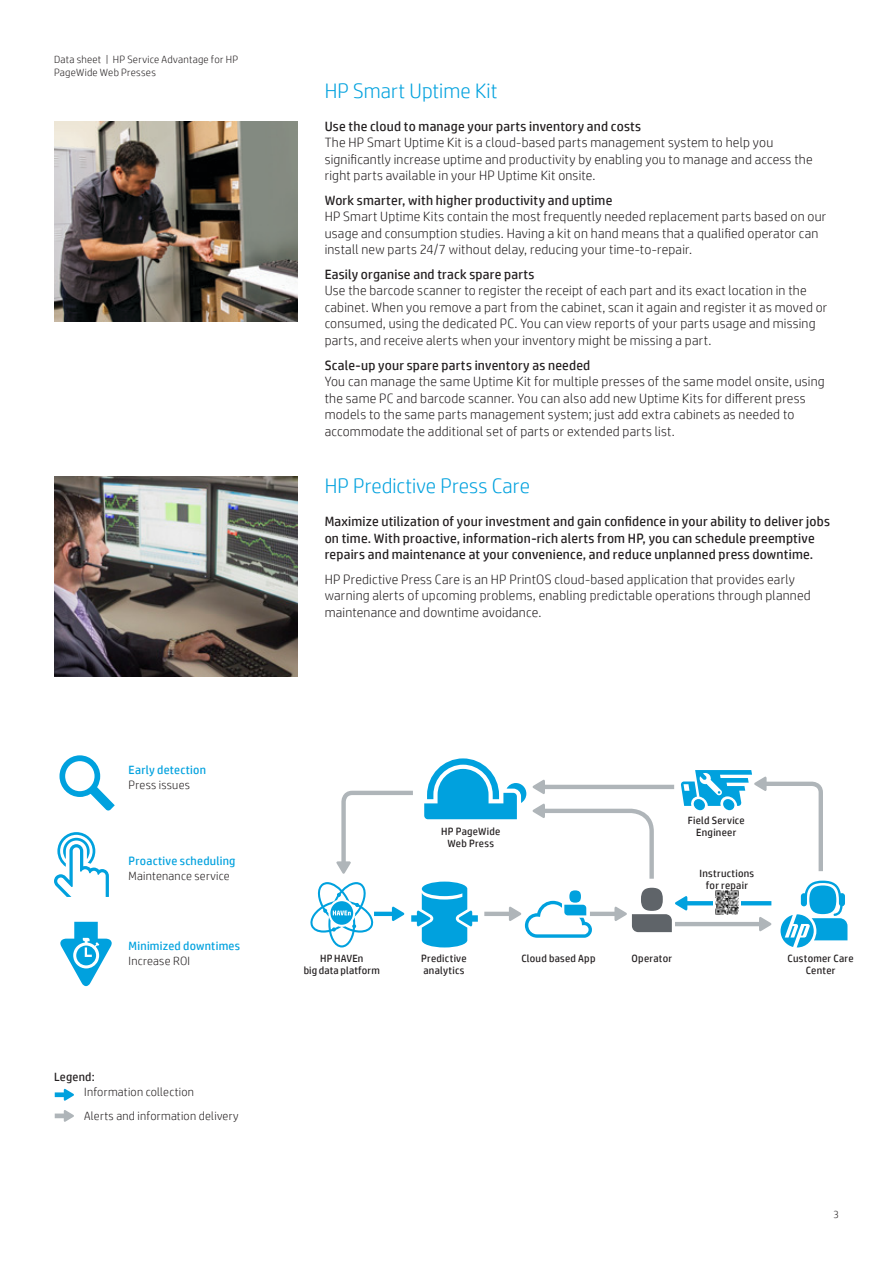
<style>
.page{position:relative;width:893px;height:1263px;background:#fff}
.page>*{position:absolute;margin:0;border:0;box-sizing:border-box;transform-origin:0 0}
.t1{font:300 21px "HP Simplified";color:#00a1de}
.t2{font:300 13.5px/16.5px "HP Simplified";letter-spacing:.015em;color:#231f20}
.t3{font:13.5px/16.5px "HP Simplified";letter-spacing:.015em;color:#231f20}
.t4{font:300 12px/23.5px "HP Simplified";letter-spacing:.02em;color:#231f20}
.t5{font:12px "HP Simplified";letter-spacing:.02em;color:#00a1de}
.t6{font:12px "HP Simplified";letter-spacing:.02em;color:#231f20}
.t7{font:10.5px/12px "HP Simplified";letter-spacing:.025em;color:#231f20;text-align:center}
.t8{font:300 10.5px/13.5px "HP Simplified";letter-spacing:.025em;color:#231f20}
</style>
<div class="page">
<img style="left:54px;top:122px;width:244px;height:200px">
<img style="left:54px;top:477px;width:244px;height:200px">
<svg style="left:64px;top:1089px;width:10px;height:12px"></svg>
<svg style="left:64px;top:1110px;width:10px;height:12px"></svg>
<div style="left:55px;top:1092px;width:11px;height:5px;background:#00a1de"></div>
<div style="left:55px;top:1113px;width:11px;height:5px;background:#afb5b9"></div>
<svg style="left:310px;top:758px;width:537px;height:189px"></svg>
<div style="left:569px;top:890px;width:12px;height:13px;background:#00a1de;border-radius:50%"></div>
<svg style="left:60px;top:922px;width:52px;height:65px"></svg>
<svg style="left:59px;top:755px;width:56px;height:55px"></svg>
<svg style="left:54px;top:832px;width:55px;height:65px"></svg>
<p class="t8" style="left:54px;top:52px;width:186px">Data sheet | HP Service Advantage for HP<br>PageWide Web Presses</p>
<p class="t5" style="left:129px;top:762px;width:79px">Early detection</p>
<p class="t4" style="left:129px;top:773px;width:63px">Press issues</p>
<p class="t5" style="left:129px;top:853px;width:108px">Proactive scheduling</p>
<p class="t4" style="left:129px;top:864px;width:103px">Maintenance service</p>
<p class="t5" style="left:129px;top:938px;width:113px">Minimized downtimes</p>
<p class="t4" style="left:129px;top:948px;width:63px">Increase ROI</p>
<p class="t6" style="left:54px;top:1069px;width:42px">Legend:</p>
<p class="t4" style="left:84px;top:1080px;width:156px">Information collection<br>Alerts and information delivery</p>
<h1 class="t1" style="left:325px;top:77px;width:174px">HP Smart Uptime Kit</h1>
<p class="t3" style="left:325px;top:118px;width:318px">Use the cloud to manage your parts inventory and costs</p>
<p class="t2" style="left:325px;top:134px;width:489px">The HP Smart Uptime Kit is a cloud-based parts management system to help you significantly increase uptime and productivity by enabling you to manage and access the right parts available in your HP Uptime Kit onsite.</p>
<p class="t3" style="left:325px;top:192px;width:289px">Work smarter, with higher productivity and uptime</p>
<p class="t2" style="left:325px;top:208px;width:503px">HP Smart Uptime Kits contain the most frequently needed replacement parts based on our usage and consumption studies. Having a kit on hand means that a qualified operator can install new parts 24/7 without delay, reducing your time-to-repair.</p>
<p class="t3" style="left:325px;top:266px;width:211px">Easily organise and track spare parts</p>
<p class="t2" style="left:325px;top:282px;width:504px">Use the barcode scanner to register the receipt of each part and its exact location in the cabinet. When you remove a part from the cabinet, scan it again and register it as moved or consumed, using the dedicated PC. You can view reports of your parts usage and missing parts, and receive alerts when your inventory might be missing a part.</p>
<p class="t3" style="left:325px;top:356px;width:267px">Scale-up your spare parts inventory as needed</p>
<p class="t2" style="left:325px;top:373px;width:502px">You can manage the same Uptime Kit for multiple presses of the same model onsite, using the same PC and barcode scanner. You can also add new Uptime Kits for different press models to the same parts management system; just add extra cabinets as needed to accommodate the additional set of parts or extended parts list.</p>
<h1 class="t1" style="left:325px;top:472px;width:207px">HP Predictive Press Care</h1>
<p class="t3" style="left:325px;top:513px;width:507px">Maximize utilization of your investment and gain confidence in your ability to deliver jobs on time. With proactive, information-rich alerts from HP, you can schedule preemptive repairs and maintenance at your convenience, and reduce unplanned press downtime.</p>
<p class="t2" style="left:325px;top:570px;width:488px">HP Predictive Press Care is an HP PrintOS cloud-based application that provides early warning alerts of upcoming problems, enabling predictable operations through planned maintenance and downtime avoidance.</p>
<p class="t7" style="left:304px;top:952px;width:78px">HP HAVEn<br>big data platform</p>
<p class="t7" style="left:441px;top:825px;width:61px">HP PageWide<br>Web Press</p>
<p class="t7" style="left:688px;top:814px;width:59px">Field Service<br>Engineer</p>
<p class="t7" style="left:700px;top:867px;width:56px">Instructions for repair</p>
<p class="t7" style="left:421px;top:952px;width:47px;text-align:left">Predictive analytics</p>
<p class="t7" style="left:788px;top:952px;width:68px">Customer Care<br>Center</p>
<p class="t7" style="left:521px;top:952px;width:76px">Cloud based App</p>
<p class="t7" style="left:632px;top:952px;width:42px">Operator</p>
<p class="t8" style="left:833px;top:1207px;width:7px">3</p>
</div>
